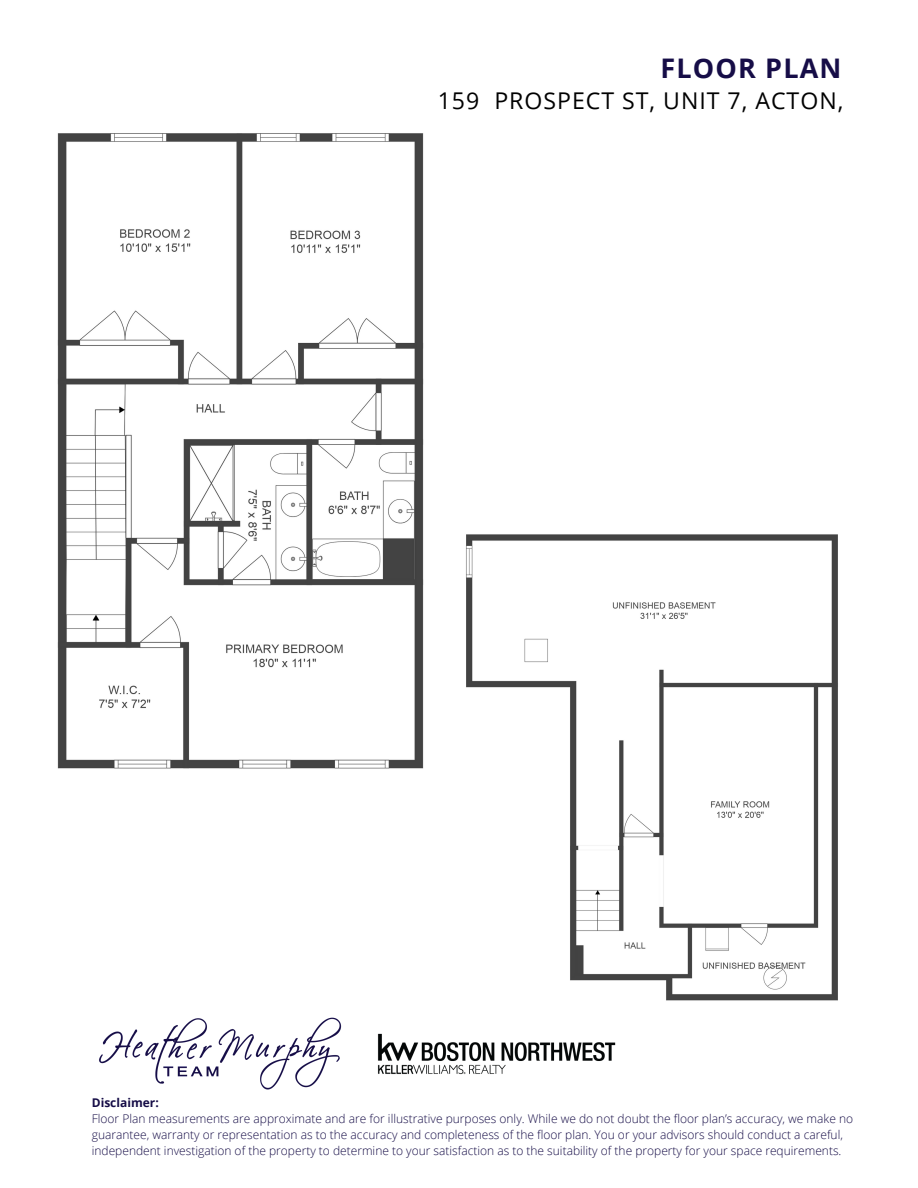
<style>
.page{position:relative;width:918px;height:1188px;background:#fff}
.page>*{position:absolute;margin:0;border:0;box-sizing:border-box;transform-origin:0 0}
.t1{font:700 27px "Open Sans";letter-spacing:.045em;color:#160d47}
.t2{font:23.1px "Open Sans";letter-spacing:.045em;color:#000}
.t3{font:300 12px/16px "Open Sans";color:#160d47}
.t4{font:700 12px "Open Sans";color:#160d47}
</style>
<div class="page">
<img style="left:99px;top:1017px;width:243px;height:73px">
<img style="left:377px;top:1033px;width:239px;height:42px">
<img style="left:57px;top:133px;width:367px;height:636px">
<img style="left:466px;top:534px;width:372px;height:467px">
<p class="t1" style="left:660px;top:49px;width:183px">FLOOR PLAN</p>
<p class="t2" style="left:438px;top:84px;width:407px">159 PROSPECT ST, UNIT 7, ACTON,</p>
<p class="t4" style="left:92px;top:1094px;width:68px">Disclaimer:</p>
<p class="t3" style="left:92px;top:1110px;width:763px">Floor Plan measurements are approximate and are for illustrative purposes only. While we do not doubt the floor plan’s accuracy, we make no guarantee, warranty or representation as to the accuracy and completeness of the floor plan. You or your advisors should conduct a careful, independent investigation of the property to determine to your satisfaction as to the suitability of the property for your space requirements.</p>
</div>
